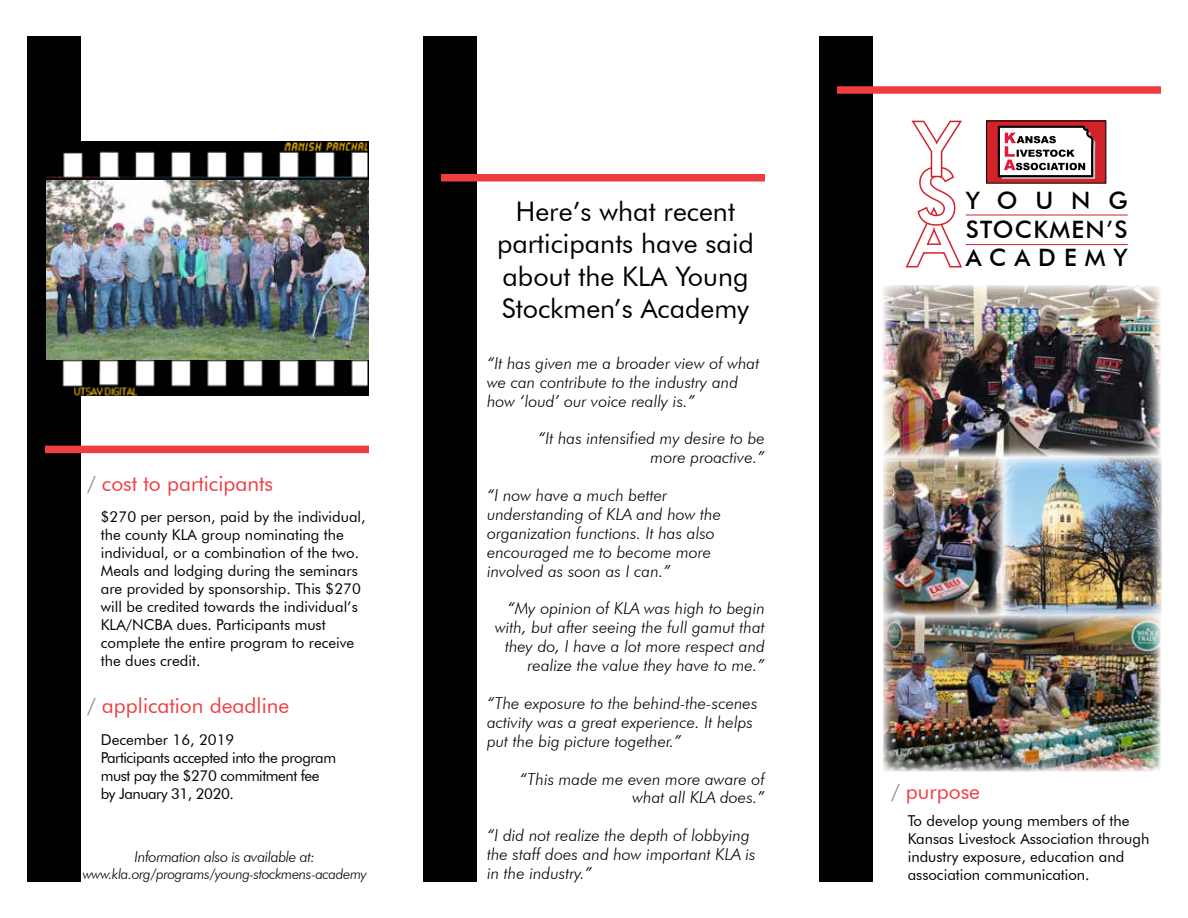
<style>
.page{position:relative;width:1188px;height:918px;background:#fff}
.page>*{position:absolute;margin:0;border:0;box-sizing:border-box;transform-origin:0 0}
.t1{font:500 75px "Futura BT";color:#fff}
.t2{font:27px/32.4px "Futura BT";color:#000;text-align:center}
.t3{font:500 24px/28.8px "Futura BT";letter-spacing:.335em;color:#000;text-align:justify}
.t4{font:21px "Futura BT";color:#ef3e42}
.t5{font:italic 300 16.5px/18.9px "Futura BT";color:#000}
.t6{font:15px/18px "Futura BT";color:#000}
.t7{font:15px/18px "Futura BT";letter-spacing:-.03em;color:#000}
.t8{font:italic 300 15px "Futura BT";letter-spacing:-.03em;color:#000}
.t9{font:italic 300 14.4px "Futura BT";letter-spacing:-.03em;color:#000}
.s1{color:#939598}
</style>
<div class="page">
<img style="left:883px;top:285px;width:279px;height:486px">
<div style="left:819px;top:36px;width:53px;height:846px;background:#000"></div>
<div style="left:837px;top:86px;width:324px;height:8px;background:#ef3e42"></div>
<div style="left:423px;top:36px;width:53px;height:846px;background:#000"></div>
<div style="left:441px;top:174px;width:324px;height:8px;background:#ef3e42"></div>
<div style="left:27px;top:36px;width:53px;height:846px;background:#000"></div>
<div style="left:45px;top:446px;width:324px;height:7px;background:#ef3e42"></div>
<div style="left:987px;top:121px;width:119px;height:62px;background:#d2232a"></div>
<hr style="left:966px;top:215px;width:162px;height:1px;background:#d2232a">
<hr style="left:966px;top:244px;width:162px;height:1px;background:#d2232a">
<svg style="left:905px;top:120px;width:57px;height:148px"></svg>
<svg style="left:998px;top:126px;width:97px;height:53px;background:#bbb0b1"></svg>
<img style="left:47px;top:142px;width:322px;height:254px">
<hr style="left:368px;top:143px;width:1px;height:248px;background:#000">
<img style="left:47px;top:181px;width:322px;height:178px">
<p class="t4" style="left:87px;top:471px;width:188px"><span class="s1">/</span> cost to participants</p>
<p class="t6" style="left:101px;top:508px;width:266px">$270 per person, paid by the individual, the county KLA group nominating the individual, or a combination of the two.<br>Meals and lodging during the seminars are provided by sponsorship. This $270 will be credited towards the individual’s KLA/NCBA dues. Participants must complete the entire program to receive the dues credit.</p>
<p class="t4" style="left:87px;top:693px;width:204px"><span class="s1">/</span> application deadline</p>
<p class="t7" style="left:101px;top:730px;width:237px">December 16, 2019<br>Participants accepted into the program must pay the $270 commitment fee by January 31, 2020.</p>
<p class="t8" style="left:135px;top:847px;width:182px">Information also is available at:</p>
<p class="t9" style="left:83px;top:865px;width:286px">www.kla.org/programs/young-stockmens-academy</p>
<h2 class="t2" style="left:497px;top:195px;width:258px">Here’s what recent participants have said about the KLA Young<br>Stockmen’s Academy</h2>
<p class="t5" style="left:487px;top:353px;width:274px">“It has given me a broader view of what we can contribute to the industry and how ‘loud’ our voice really is.”</p>
<p class="t5" style="left:538px;top:429px;width:228px;text-align:right">“It has intensified my desire to be more proactive.”</p>
<p class="t5" style="left:487px;top:486px;width:236px">“I now have a much better understanding of KLA and how the organization functions. It has also encouraged me to become more involved as soon as I can.”</p>
<p class="t5" style="left:495px;top:599px;width:271px;text-align:right">“My opinion of KLA was high to begin with, but after seeing the full gamut that they do, I have a lot more respect and realize the value they have to me.”</p>
<p class="t5" style="left:487px;top:693px;width:272px">“The exposure to the behind-the-scenes activity was a great experience. It helps put the big picture together.”</p>
<p class="t5" style="left:520px;top:769px;width:247px;text-align:right">“This made me even more aware of what all KLA does.”</p>
<p class="t5" style="left:487px;top:826px;width:270px">“I did not realize the depth of lobbying the staff does and how important KLA is in the industry.”</p>
<h1 class="t1" style="left:915px;top:104px;width:46px">Y</h1>
<h1 class="t1" style="left:916px;top:151px;width:43px">S</h1>
<h3 class="t3" style="left:966px;top:186px;width:164px">YOUNG STOCKMEN’S ACADEMY</h3>
<h1 class="t1" style="left:909px;top:194px;width:51px">A</h1>
<p class="t4" style="left:891px;top:779px;width:91px"><span class="s1">/</span> purpose</p>
<p class="t6" style="left:908px;top:812px;width:243px">To develop young members of the Kansas Livestock Association through industry exposure, education and association communication.</p>
</div>
